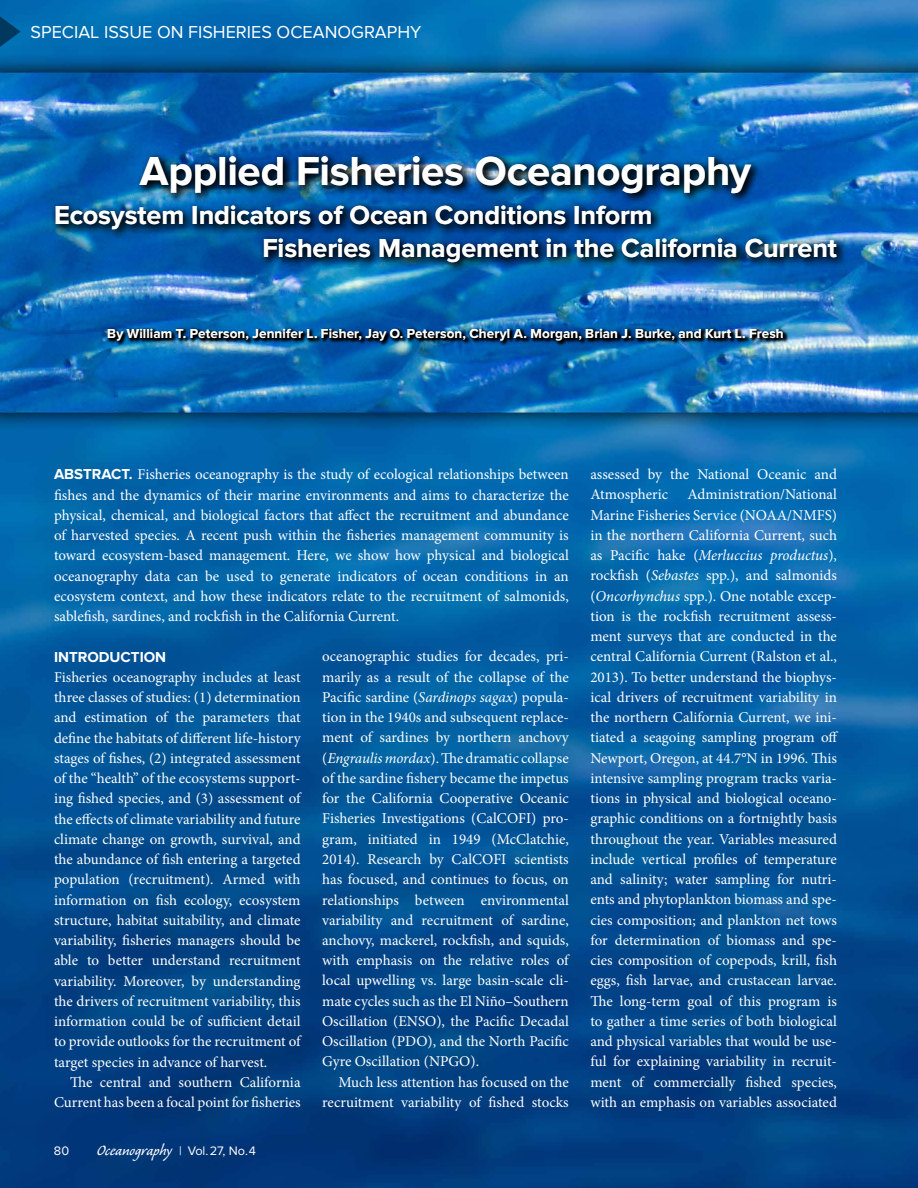
<style>
.page{position:relative;width:918px;height:1188px;background:#fff}
.page>*{position:absolute;margin:0;border:0;box-sizing:border-box;transform-origin:0 0}
.t1{font:700 42px "Proxima Nova";letter-spacing:-.01em;color:#fff}
.t2{font:700 27px/33px "Proxima Nova";letter-spacing:-.005em;color:#fff}
.t3{font:18.75px "Caliban";color:#fff}
.t4{font:18px "Proxima Nova";color:#fff}
.t5{font:15px/20.2px "Minion Pro";color:#fff;text-align:justify}
.t6{font:700 15px "Proxima Nova";color:#fff}
.t7{font:700 13.5px "Proxima Nova";letter-spacing:.01em;color:#fff}
.t8{font:12.75px "Proxima Nova";color:#fff}
.s1{font-family:"Proxima Nova";font-weight:700}
.s2{font-style:italic}
.s3{font-family:"Proxima Nova";font-size:12.75px}
</style>
<div class="page">
<img style="left:0;top:0;width:918px;height:1188px">
<svg style="left:0;top:16px;width:21px;height:31px"></svg>
<svg style="left:51px;top:152px;width:797px;height:121px;background:#054883"></svg>
<img style="left:107px;top:327px;width:681px;height:19px">
<p class="t4" style="left:31px;top:22px;width:392px">SPECIAL ISSUE ON FISHERIES OCEANOGRAPHY</p>
<h1 class="t1" style="left:140px;top:147px;width:613px">Applied Fisheries Oceanography</h1>
<h2 class="t2" style="left:262px;top:200px;width:576px;text-indent:-208px">Ecosystem Indicators of Ocean Conditions Inform<br>Fisheries Management in the California Current</h2>
<p class="t7" style="left:107px;top:326px;width:678px">By William T. Peterson, Jennifer L. Fisher, Jay O. Peterson, Cheryl A. Morgan, Brian J. Burke, and Kurt L. Fresh</p>
<p class="t5" style="left:54px;top:464px;width:516px"><span class="s1">ABSTRACT.</span> Fisheries oceanography is the study of ecological relationships between fishes and the dynamics of their marine environments and aims to characterize the physical, chemical, and biological factors that affect the recruitment and abundance of harvested species. A recent push within the fisheries management community is toward ecosystem-based management. Here, we show how physical and biological oceanography data can be used to generate indicators of ocean conditions in an ecosystem context, and how these indicators relate to the recruitment of salmonids, sablefish, sardines, and rockfish in the California Current.</p>
<p class="t6" style="left:54px;top:648px;width:114px">INTRODUCTION</p>
<p class="t5" style="left:54px;top:667px;width:248px">Fisheries oceanography includes at least three classes of studies: (1) determination and estimation of the parameters that define the habitats of different life-history stages of fishes, (2) integrated assessment of the “health” of the ecosystems support&shy;ing fished species, and (3) assessment of the effects of climate variability and future climate change on growth, survival, and the abundance of fish entering a targeted population (recruitment). Armed with information on fish ecology, ecosystem structure, habitat suitability, and climate variability, fisheries managers should be able to better understand recruitment variability. Moreover, by understanding the drivers of recruitment variability, this information could be of sufficient detail to provide outlooks for the recruitment of target species in advance of harvest.</p>
<p class="t5" style="left:54px;top:1072px;width:248px;text-align:right">The central and southern California<br>Current has been a focal point for fisheries</p>
<p class="t5" style="left:322px;top:647px;width:248px">oceanographic studies for decades, pri&shy;marily as a result of the collapse of the Pacific sardine (<span class="s2">Sardinops sagax</span>) popula&shy;tion in the 1940s and subsequent replace&shy;ment of sardines by northern anchovy (<span class="s2">Engraulis mordax</span>). The dramatic collapse of the sardine fishery became the impetus for the California Cooperative Oceanic Fisheries Investigations (CalCOFI) pro&shy;gram, initiated in 1949 (McClatchie, 2014). Research by CalCOFI scientists has focused, and continues to focus, on relationships between environmental variability and recruitment of sardine, anchovy, mackerel, rockfish, and squids, with emphasis on the relative roles of local upwelling vs. large basin-scale cli&shy;mate cycles such as the El Niño–Southern Oscillation (ENSO), the Pacific Decadal Oscillation (PDO), and the North Pacific Gyre Oscillation (NPGO).</p>
<p class="t5" style="left:322px;top:1072px;width:248px;text-align:right">Much less attention has focused on the recruitment variability of fished stocks</p>
<p class="t8" style="left:54px;top:1143px;width:17px">80</p>
<p class="t3" style="left:97px;top:1141px;width:161px">Oceanography <span class="s3">| Vol.27, No.4</span></p>
<p class="t5" style="left:590px;top:464px;width:248px">assessed by the National Oceanic and<br>Atmospheric</p>
<p class="t5" style="left:590px;top:485px;width:250px;text-indent:97px">Administration/National Marine Fisheries Service (NOAA/NMFS) in the northern California Current, such as Pacific hake (<span class="s2">Merluccius productus</span>), rockfish (<span class="s2">Sebastes</span> spp.), and salmonids (<span class="s2">Oncorhynchus</span> spp.). One notable excep&shy;tion is the rockfish recruitment assess&shy;ment surveys that are conducted in the central California Current (Ralston et al., 2013). To better understand the biophys&shy;ical drivers of recruitment variability in the northern California Current, we ini&shy;tiated a seagoing sampling program off Newport, Oregon, at 44.7°N in 1996. This intensive sampling program tracks varia&shy;tions in physical and biological oceano&shy;graphic conditions on a fortnightly basis throughout the year. Variables measured include vertical profiles of temperature and salinity; water sampling for nutri&shy;ents and phytoplankton biomass and spe&shy;cies composition; and plankton net tows for determination of biomass and spe&shy;cies composition of copepods, krill, fish eggs, fish larvae, and crustacean larvae.<br>The long-term goal of this program is to gather a time series of both biological and physical variables that would be use&shy;ful for explaining variability in recruit&shy;ment of commercially fished species, with an emphasis on variables associated</p>
</div>
